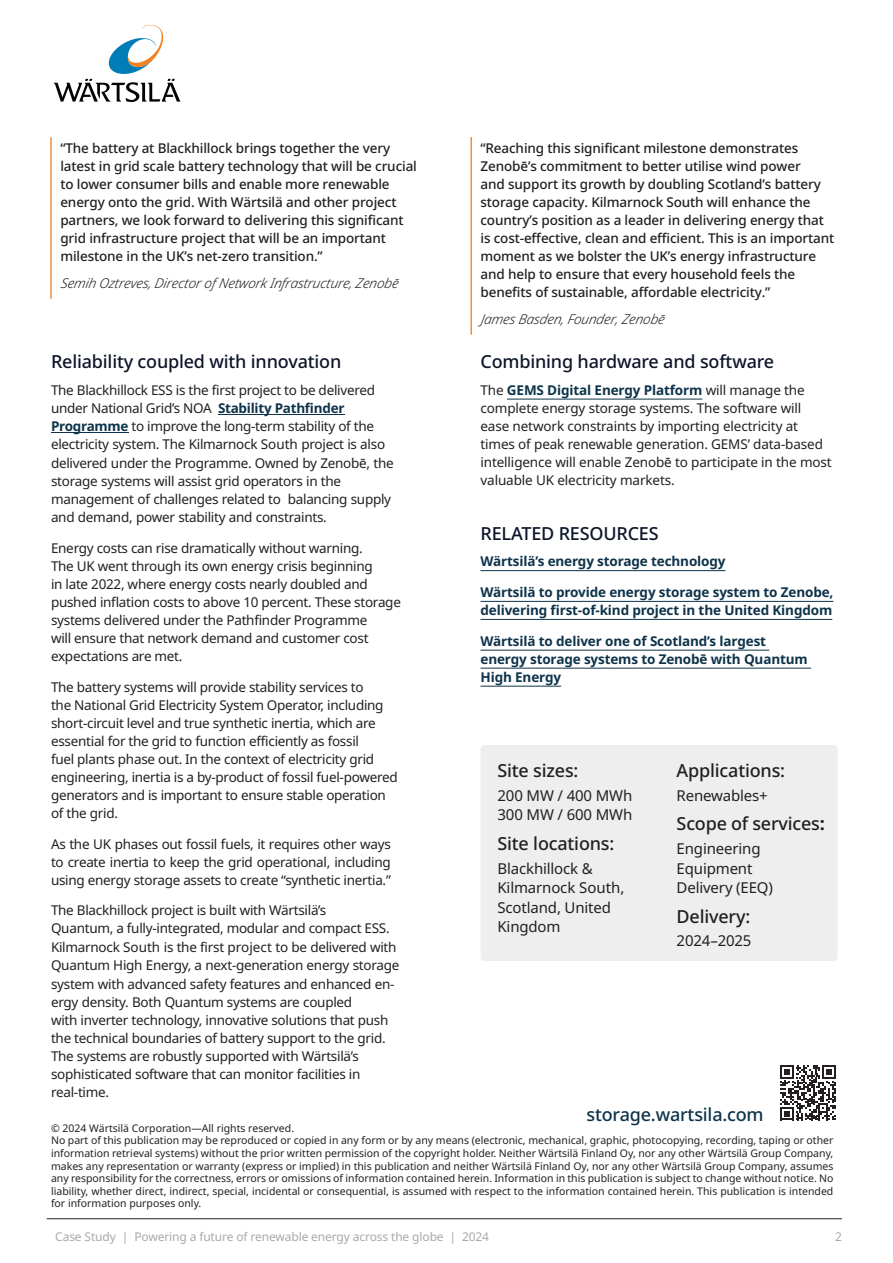
<style>
.page{position:relative;width:893px;height:1263px;background:#fff}
.page>*{position:absolute;margin:0;border:0;box-sizing:border-box;transform-origin:0 0}
.t1{font:500 18px "Noto Sans";letter-spacing:-.01em;color:#0d1529}
.t2{font:500 18px "Noto Sans";letter-spacing:-.01em;color:#231f20}
.t3{font:500 18px "Noto Sans";letter-spacing:-.01em;color:#0e334a}
.t4{font:15px/19.5px "Noto Sans";letter-spacing:-.01em;color:#231f20}
.t5{font:13.5px/18px "Noto Sans";letter-spacing:-.02em;color:#231f20}
.t6{font:500 13.5px/18px "Noto Sans";letter-spacing:-.01em;color:#231f20}
.t7{font:700 13.5px/18px "Noto Sans";letter-spacing:-.01em;color:#0e334a}
.t8{font:italic 300 13.5px "Noto Sans";color:#231f20}
.t9{font:12px "Noto Sans";letter-spacing:-.01em;color:#a8a9ad}
.t10{font:10.5px/12.6px "Noto Sans";color:#231f20}
.s1{font-weight:700;color:#0e334a}
.s2{font-weight:700}
</style>
<div class="page">
<div style="left:480px;top:745px;width:358px;height:216px;background:#eeeeef;border-radius:4px"></div>
<hr style="left:218px;top:414px;width:127px;height:1px;background:#0e334a">
<hr style="left:51px;top:432px;width:78px;height:1px;background:#0e334a">
<hr style="left:507px;top:399px;width:195px;height:1px;background:#0e334a">
<hr style="left:480px;top:570px;width:245px;height:1px;background:#0e334a">
<hr style="left:480px;top:601px;width:353px;height:1px;background:#0e334a">
<hr style="left:480px;top:619px;width:352px;height:1px;background:#0e334a">
<hr style="left:480px;top:650px;width:289px;height:1px;background:#0e334a">
<hr style="left:480px;top:668px;width:331px;height:1px;background:#0e334a">
<hr style="left:480px;top:686px;width:81px;height:1px;background:#0e334a">
<hr style="left:50px;top:137px;width:2px;height:162px;background:#f58b38">
<hr style="left:470px;top:137px;width:2px;height:198px;background:#f58b38">
<hr style="left:47px;top:1218px;width:795px;height:1px;background:#231f20">
<svg style="left:54px;top:24px;width:126px;height:78px"></svg>
<svg style="left:780px;top:1065px;width:55px;height:55px"></svg>
<p class="t6" style="left:60px;top:139px;width:358px">“The battery at Blackhillock brings together the very latest in grid scale battery technology that will be crucial to lower consumer bills and enable more renewable energy onto the grid. With Wärtsilä and other project partners, we look forward to delivering this significant grid infrastructure project that will be an important milestone in the UK’s net-zero transition.”</p>
<p class="t8" style="left:60px;top:273px;width:343px">Semih Oztreves, Directorof NetworkInfrastructure, Zenobē</p>
<h1 class="t1" style="left:51px;top:352px;width:292px">Reliability coupled with innovation</h1>
<p class="t5" style="left:51px;top:381px;width:344px">The Blackhillock ESS is the first project to be delivered under National Grid’s NOA <span class="s1">Stability Pathfinder Programme</span> to improve the long-term stability of the electricity system. The Kilmarnock South project is also delivered under the Programme. Owned by Zenobē, the storage systems will assist grid operators in the management of challenges related to balancing supply and demand, power stability and constraints.</p>
<p class="t5" style="left:51px;top:539px;width:351px">Energy costs can rise dramatically without warning.<br>The UK went through its own energy crisis beginning<br>in late 2022, where energy costs nearly doubled and pushed inflation costs to above 10 percent. These storage systems delivered under the Pathfinder Programme<br>will ensure that network demand and customer cost expectations are met.</p>
<p class="t5" style="left:51px;top:678px;width:348px">The battery systems will provide stability services to<br>the National Grid Electricity System Operator, including short-circuit level and true synthetic inertia, which are essential for the grid to function efficiently as fossil<br>fuel plants phase out. In the context of electricity grid engineering, inertia is a by-product of fossil fuel-powered generators and is important to ensure stable operation of the grid.</p>
<p class="t5" style="left:51px;top:835px;width:341px;text-align:justify">As the UK phases out fossil fuels, it requires other ways to create inertia to keep the grid operational, including using energy storage assets to create “synthetic inertia.”</p>
<p class="t5" style="left:51px;top:902px;width:350px">The Blackhillock project is built with Wärtsilä’s<br>Quantum, a fully-integrated, modular and compact ESS.<br>Kilmarnock South is the first project to be delivered with Quantum High Energy, a next-generation energy storage system with advanced safety features and enhanced en&shy;ergy density. Both Quantum systems are coupled<br>with inverter technology, innovative solutions that push the technical boundaries of battery support to the grid.<br>The systems are robustly supported with Wärtsilä’s sophisticated software that can monitor facilities in real-time.</p>
<p class="t6" style="left:480px;top:139px;width:355px">“Reaching this significant milestone demonstrates Zenobē’s commitment to better utilise wind power<br>and support its growth by doubling Scotland’s battery storage capacity. Kilmarnock South will enhance the country’s position as a leader in delivering energy that is cost-effective, clean and efficient. This is an important moment as we bolster the UK’s energy infrastructure and help to ensure that every household feels the benefits of sustainable, affordable electricity.”</p>
<p class="t8" style="left:480px;top:309px;width:189px">JamesBasden, Founder, Zenobē</p>
<h1 class="t1" style="left:480px;top:352px;width:295px">Combining hardware and software</h1>
<p class="t5" style="left:480px;top:381px;width:353px">The <span class="s1">GEMS Digital Energy Platform</span> will manage the complete energy storage systems. The software will ease network constraints by importing electricity at times of peak renewable generation. GEMS’ data-based intelligence will enable Zenobē to participate in the most valuable UK electricity markets.</p>
<h1 class="t1" style="left:480px;top:523px;width:180px">RELATED RESOURCES</h1>
<p class="t7" style="left:480px;top:553px;width:247px">Wärtsilä’s energy storage technology</p>
<p class="t7" style="left:480px;top:583px;width:354px">Wärtsilä to provide energy storage system to Zenobe, delivering first-of-kind project in the United Kingdom</p>
<p class="t7" style="left:480px;top:632px;width:329px">Wärtsilä to deliver one of Scotland’s largest energy storage systems to Zenobē with Quantum<br>High Energy</p>
<h1 class="t2" style="left:497px;top:760px;width:82px">Site sizes:</h1>
<p class="t4" style="left:497px;top:786px;width:136px">200 MW / 400 MWh<br>300 MW / 600 MWh</p>
<h1 class="t2" style="left:497px;top:833px;width:118px">Site locations:</h1>
<p class="t4" style="left:497px;top:858px;width:128px">Blackhillock &amp;<br>Kilmarnock South,<br>Scotland, United<br>Kingdom</p>
<h1 class="t2" style="left:677px;top:760px;width:110px">Applications:</h1>
<p class="t4" style="left:677px;top:786px;width:93px">Renewables+</p>
<h1 class="t2" style="left:677px;top:813px;width:150px">Scope of services<span class="s2">:</span></h1>
<p class="t4" style="left:677px;top:839px;width:98px">Engineering<br>Equipment<br>Delivery (EEQ)</p>
<h1 class="t2" style="left:677px;top:906px;width:75px">Delivery:</h1>
<p class="t4" style="left:677px;top:931px;width:76px">2024–2025</p>
<h1 class="t3" style="left:587px;top:1104px;width:179px">storage.wartsila.com</h1>
<p class="t10" style="left:51px;top:1122px;width:784px">© 2024 Wärtsilä Corporation—All rights reserved.<br>No part of this publication may be reproduced or copied in any form or by any means (electronic, mechanical, graphic, photocopying, recording, taping or other information retrieval systems) without the prior written permission of the copyright holder. Neither Wärtsilä Finland Oy, nor any other Wärtsilä Group Company, makes any representation or warranty (express or implied) in this publication and neither Wärtsilä Finland Oy, nor any other Wärtsilä Group Company, assumes any responsibility for the correctness, errors or omissions of information contained herein. Information in this publication is subject to change without notice. No liability, whether direct, indirect, special, incidental or consequential, is assumed with respect to the information contained herein. This publication is intended for information purposes only.</p>
<p class="t9" style="left:55px;top:1230px;width:435px">Case Study | Powering a future of renewable energy across the globe | 2024</p>
<p class="t9" style="left:835px;top:1230px;width:8px">2</p>
</div>
